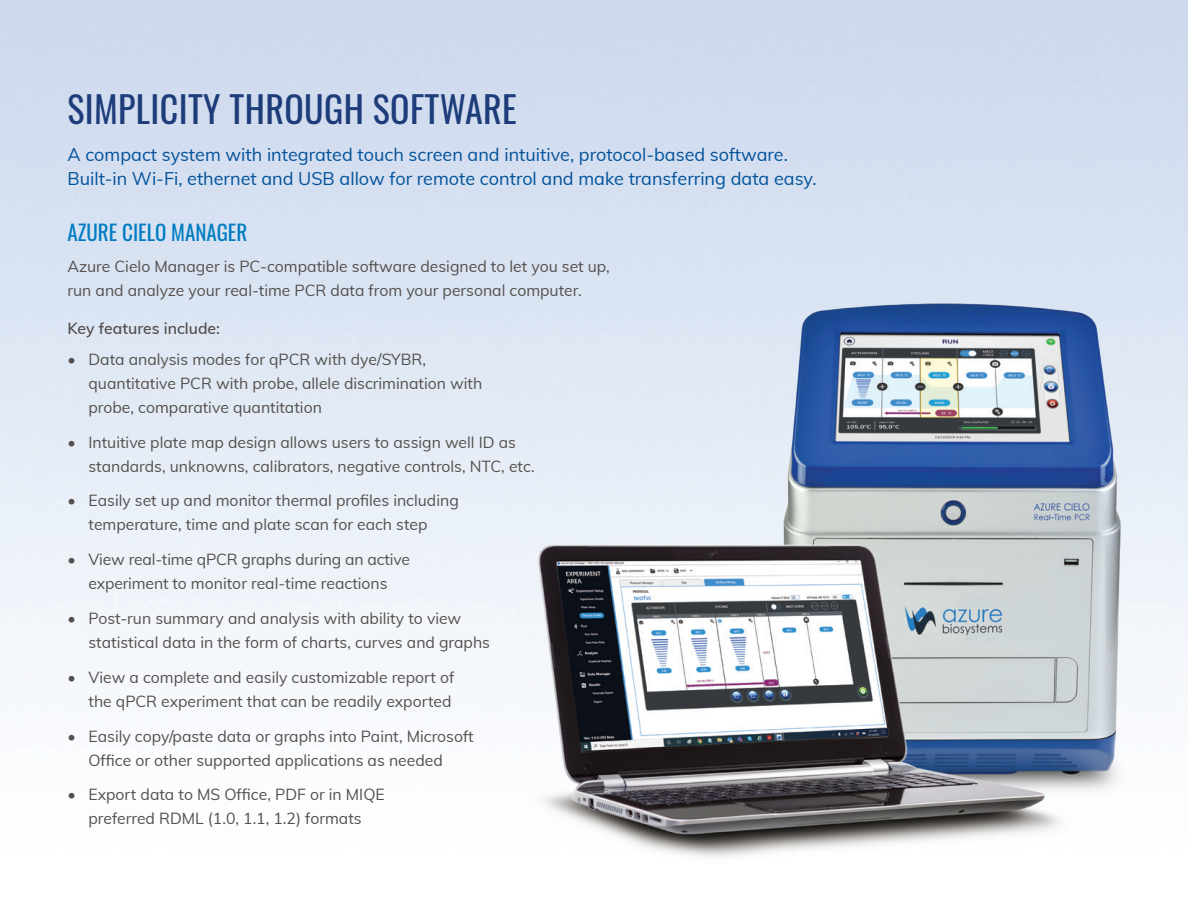
<style>
.page{position:relative;width:1188px;height:918px;background:#fff}
.page>*{position:absolute;margin:0;border:0;box-sizing:border-box;transform-origin:0 0}
.t1{font:36px "Oswald";letter-spacing:.01em;color:#1d3c7a}
.t2{font:21px "Oswald";color:#007cc2}
.t3{font:18px/24px "Muli";color:#01529a}
.t4{font:15.75px/24px "Muli";color:#544f4d}
.t5{font:600 15.75px "Muli";color:#544f4d}
</style>
<div class="page">
<img style="left:734px;top:283px;width:435px;height:519px">
<img style="left:526px;top:541px;width:547px;height:319px">
<p class="t1" style="left:68px;top:77px;width:451px">SIMPLICITY THROUGH SOFTWARE</p>
<p class="t3" style="left:68px;top:142px;width:751px">A compact system with integrated touch screen and intuitive, protocol-based software.<br>Built-in Wi-Fi, ethernet and USB allow for remote control and make transferring data easy.</p>
<p class="t2" style="left:68px;top:214px;width:181px">AZURE CIELO MANAGER</p>
<p class="t4" style="left:68px;top:253px;width:544px">Azure Cielo Manager is PC-compatible software designed to let you set up, run and analyze your real-time PCR data from your personal computer.</p>
<p class="t5" style="left:68px;top:317px;width:154px">Key features include:</p>
<p class="t4" style="left:88px;top:346px;width:395px;text-indent:-21px">• Data analysis modes for qPCR with dye/SYBR, quantitative PCR with probe, allele discrimination with probe, comparative quantitation</p>
<p class="t4" style="left:88px;top:429px;width:448px;text-indent:-21px">• Intuitive plate map design allows users to assign well ID as standards, unknowns, calibrators, negative controls, NTC, etc.</p>
<p class="t4" style="left:88px;top:488px;width:372px;text-indent:-21px">• Easily set up and monitor thermal profiles including temperature, time and plate scan for each step</p>
<p class="t4" style="left:68px;top:547px;width:344px;text-align:center">• View real-time qPCR graphs during an active experiment to monitor real-time reactions</p>
<p class="t4" style="left:88px;top:606px;width:403px;text-indent:-21px">• Post-run summary and analysis with ability to view statistical data in the form of charts, curves and graphs</p>
<p class="t4" style="left:68px;top:664px;width:388px;text-align:right">• View a complete and easily customizable report of the qPCR experiment that can be readily exported</p>
<p class="t4" style="left:88px;top:723px;width:387px;text-indent:-21px">• Easily copy/paste data or graphs into Paint, Microsoft<br>Office or other supported applications as needed</p>
<p class="t4" style="left:68px;top:782px;width:319px;text-align:center">• Export data to MS Office, PDF or in MIQE preferred RDML (1.0, 1.1, 1.2) formats</p>
</div>
